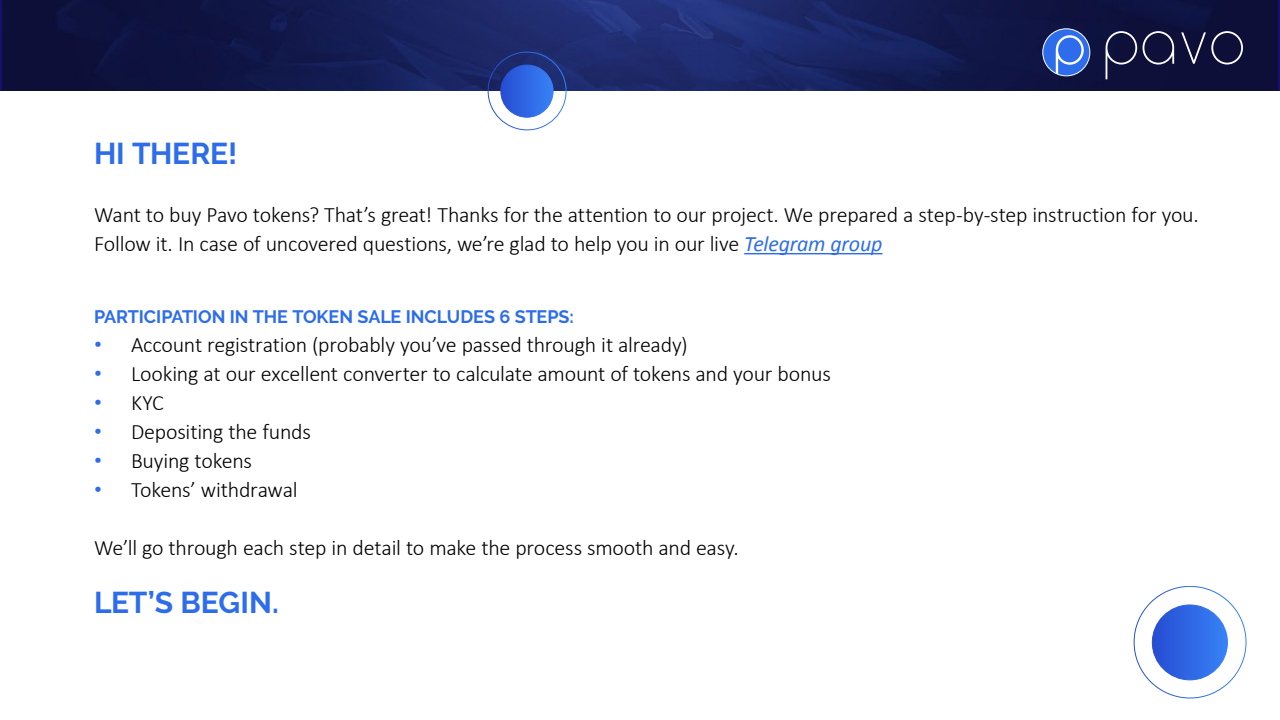
<style>
.page{position:relative;width:1280px;height:720px;background:#fff}
.page>*{position:absolute;margin:0;border:0;box-sizing:border-box;transform-origin:0 0}
.t1{font:700 30px "Raleway";letter-spacing:-.005em;color:#2d6deb}
.t2{font:300 22px/29px "Calibri";letter-spacing:-.01em;color:#000}
.t3{font:700 18px "Raleway";letter-spacing:-.005em;color:#2d6deb}
.s1{font-weight:400;font-style:italic;color:#2d6deb}
.s2{font-family:"Ubuntu";color:#2d6deb}
</style>
<div class="page">
<img style="left:3px;top:0;width:1274px;height:91px">
<div style="left:1043px;top:29px;width:47px;height:47px;background:#2d6deb;border-radius:50%"></div>
<div style="left:1043px;top:29px;width:47px;height:47px;border:1px solid #fff;border-radius:50%"></div>
<svg style="left:1106px;top:31px;width:31px;height:48px"></svg>
<svg style="left:1143px;top:31px;width:31px;height:34px"></svg>
<svg style="left:1181px;top:31px;width:62px;height:34px"></svg>
<svg style="left:1056px;top:35px;width:28px;height:39px"></svg>
<hr style="left:744px;top:253px;width:139px;height:1px;background:#2d6deb">
<div style="left:1152px;top:605px;width:75px;height:75px;background:linear-gradient(to right,#284dd1,#3781f7);border-radius:37px"></div>
<div style="left:1152px;top:605px;width:76px;height:75px;border:1px solid #fff;border-radius:50%"></div>
<div style="left:488px;top:52px;width:78px;height:78px;border:1px solid #fff;border-radius:50%"></div>
<div style="left:501px;top:65px;width:52px;height:52px;background:linear-gradient(to right,#264cd1,#3780f6);border-radius:26px"></div>
<div style="left:501px;top:65px;width:52px;height:52px;border:1px solid #fff;border-radius:50%"></div>
<h1 class="t1" style="left:94px;top:137px;width:145px">HI THERE!</h1>
<p class="t2" style="left:94px;top:200px;width:1106px">Want to buy Pavo tokens? That’s great! Thanks for the attention to our project. We prepared a step-by-step instruction for you.<br>Follow it. In case of uncovered questions, we’re glad to help you in our live <span class="s1">Telegram group</span></p>
<p class="t3" style="left:94px;top:307px;width:481px">PARTICIPATION IN THE TOKEN SALE INCLUDES 6 STEPS:</p>
<p class="t2" style="left:94px;top:330px;width:595px"><span class="s2">•</span> Account registration (probably you’ve passed through it already)</p>
<p class="t2" style="left:94px;top:359px;width:738px"><span class="s2">•</span> Looking at our excellent converter to calculate amount of tokens and your bonus</p>
<p class="t2" style="left:94px;top:388px;width:71px"><span class="s2">•</span> KYC</p>
<p class="t2" style="left:94px;top:417px;width:218px"><span class="s2">•</span> Depositing the funds</p>
<p class="t2" style="left:94px;top:446px;width:160px"><span class="s2">•</span> Buying tokens</p>
<p class="t2" style="left:94px;top:475px;width:205px"><span class="s2">•</span> Tokens’ withdrawal</p>
<p class="t2" style="left:94px;top:533px;width:647px">We’ll go through each step in detail to make the process smooth and easy.</p>
<h1 class="t1" style="left:94px;top:586px;width:186px">LET’S BEGIN.</h1>
</div>
